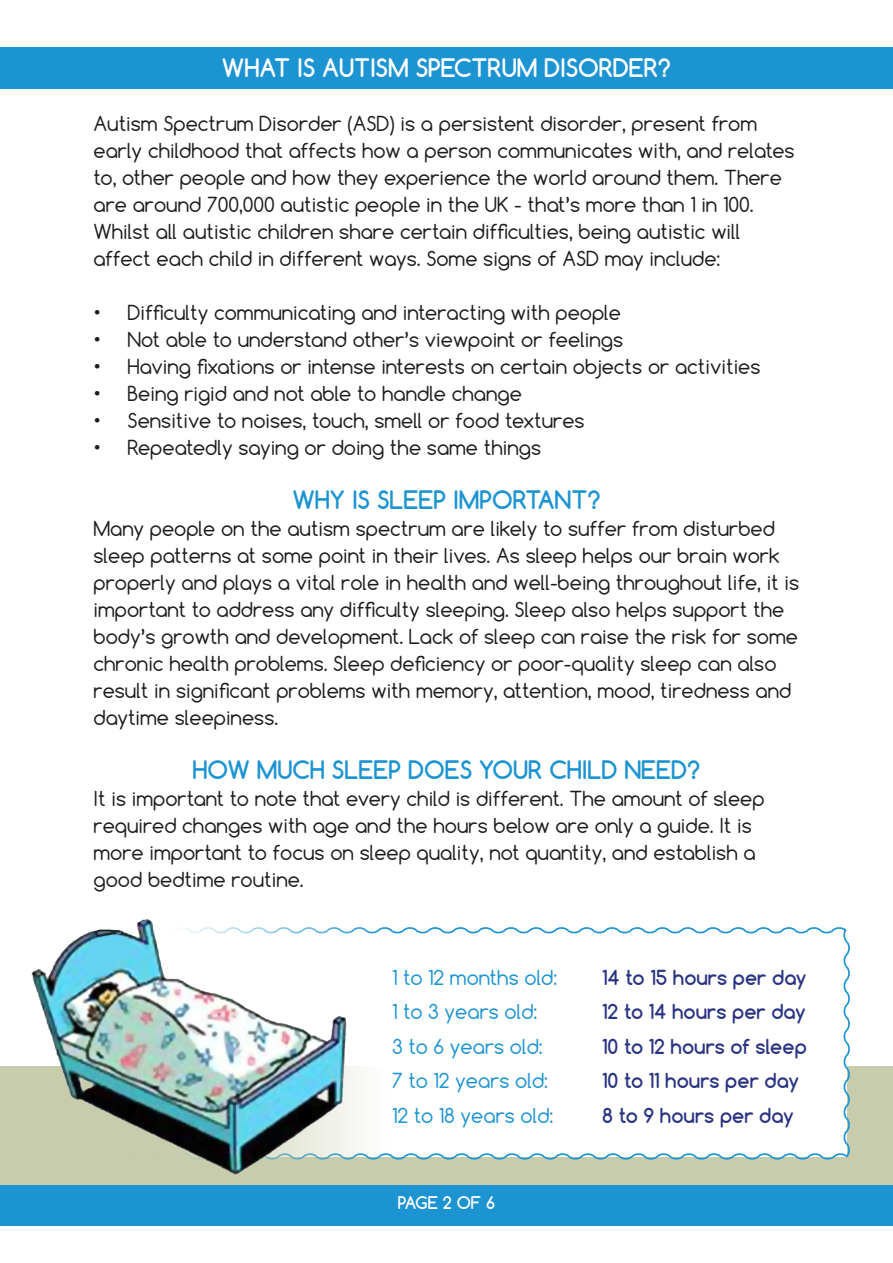
<style>
.page{position:relative;width:893px;height:1263px;background:#fff}
.page>*{position:absolute;margin:0;border:0;box-sizing:border-box;transform-origin:0 0}
.t1{font:700 24px "Comfortaa";color:#1d94d2}
.t2{font:700 24px "Comfortaa";color:#fff}
.t3{font:19.5px/27px "Comfortaa";color:#1d1d1b}
.t4{font:700 19.5px "Comfortaa";color:#2b3482}
.t5{font:19.5px "Comfortaa";color:#1d94d2}
.t6{font:700 16.5px "Comfortaa";letter-spacing:-.025em;color:#fff}
</style>
<div class="page">
<div style="left:0;top:47px;width:893px;height:41px;background:#1d94d2"></div>
<div style="left:0;top:1184px;width:893px;height:41px;background:#1d94d2"></div>
<div style="left:0;top:1066px;width:893px;height:118px;background:#c7ccad"></div>
<svg style="left:375px;top:927px;width:475px;height:233px"></svg>
<img style="left:31px;top:919px;width:344px;height:256px">
<p class="t2" style="left:222px;top:53px;width:451px">WHAT IS AUTISM SPECTRUM DISORDER?</p>
<p class="t3" style="left:94px;top:110px;width:703px">Autism Spectrum Disorder (ASD) is a persistent disorder, present from early childhood that affects how a person communicates with, and relates to, other people and how they experience the world around them. There are around 700,000 autistic people in the UK - that’s more than 1 in 100.<br>Whilst all autistic children share certain difficulties, being autistic will affect each child in different ways. Some signs of ASD may include:</p>
<p class="t3" style="left:94px;top:299px;width:529px">• Difficulty communicating and interacting with people</p>
<p class="t3" style="left:94px;top:326px;width:531px">• Not able to understand other’s viewpoint or feelings</p>
<p class="t3" style="left:94px;top:353px;width:668px">• Having fixations or intense interests on certain objects or activities</p>
<p class="t3" style="left:94px;top:380px;width:430px">• Being rigid and not able to handle change</p>
<p class="t3" style="left:94px;top:407px;width:493px">• Sensitive to noises, touch, smell or food textures</p>
<p class="t3" style="left:94px;top:434px;width:449px">• Repeatedly saying or doing the same things</p>
<p class="t1" style="left:292px;top:485px;width:310px">WHY IS SLEEP IMPORTANT?</p>
<p class="t3" style="left:94px;top:515px;width:707px">Many people on the autism spectrum are likely to suffer from disturbed sleep patterns at some point in their lives. As sleep helps our brain work properly and plays a vital role in health and well-being throughout life, it is important to address any difficulty sleeping. Sleep also helps support the body’s growth and development. Lack of sleep can raise the risk for some chronic health problems. Sleep deficiency or poor-quality sleep can also result in significant problems with memory, attention, mood, tiredness and daytime sleepiness.</p>
<p class="t1" style="left:193px;top:755px;width:509px">HOW MUCH SLEEP DOES YOUR CHILD NEED?</p>
<p class="t3" style="left:94px;top:785px;width:672px">It is important to note that every child is different. The amount of sleep required changes with age and the hours below are only a guide. It is more important to focus on sleep quality, not quantity, and establish a good bedtime routine.</p>
<p class="t5" style="left:392px;top:965px;width:166px">1 to 12 months old:</p>
<p class="t4" style="left:602px;top:965px;width:206px">14 to 15 hours per day</p>
<p class="t5" style="left:392px;top:999px;width:147px">1 to 3 years old:</p>
<p class="t4" style="left:602px;top:999px;width:205px">12 to 14 hours per day</p>
<p class="t5" style="left:392px;top:1034px;width:152px">3 to 6 years old:</p>
<p class="t4" style="left:602px;top:1034px;width:206px">10 to 12 hours of sleep</p>
<p class="t5" style="left:392px;top:1068px;width:157px">7 to 12 years old:</p>
<p class="t4" style="left:602px;top:1068px;width:198px">10 to 11 hours per day</p>
<p class="t5" style="left:392px;top:1103px;width:163px">12 to 18 years old:</p>
<p class="t4" style="left:602px;top:1103px;width:193px">8 to 9 hours per day</p>
<p class="t6" style="left:398px;top:1192px;width:99px">PAGE 2 OF 6</p>
</div>
